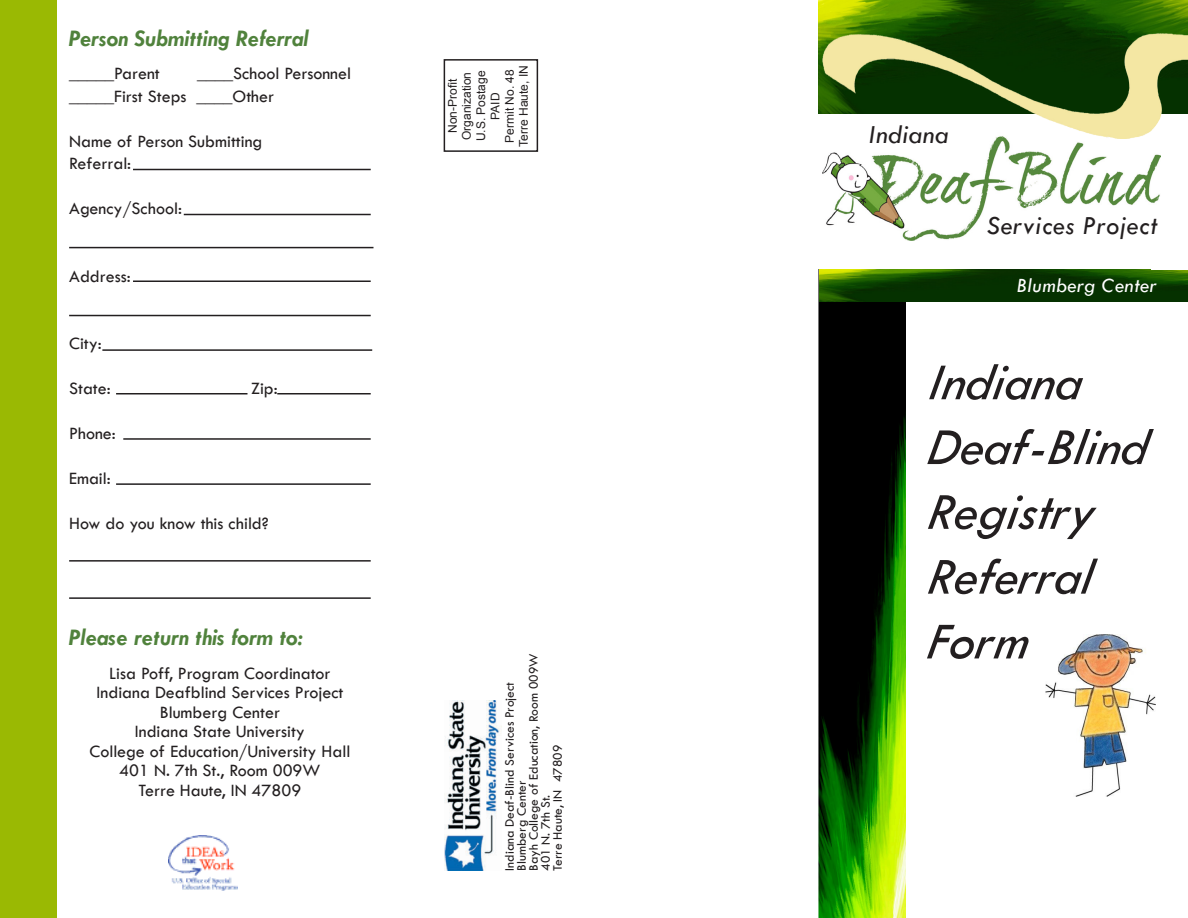
<style>
.page{position:relative;width:1188px;height:918px;background:#fff}
.page>*{position:absolute;margin:0;border:0;box-sizing:border-box;transform-origin:0 0}
.t1{font:italic 54px/64.8px "Tw Cen";color:#231f20}
.t2{font:italic 27px "Tw Cen";letter-spacing:.02em;color:#231f20}
.t3{font:italic 700 24px "Tw Cen";color:#50823c}
.t4{font:italic 21px "Tw Cen";letter-spacing:.02em;color:#fff}
.t5{font:18px "Tw Cen";color:#231f20}
.t6{font:13.5px "Tw Cen";color:#231f20}
.t7{font:12px "Arial";color:#231f20}
</style>
<div class="page">
<hr style="left:133px;top:169px;width:238px;height:1px;background:#231f20">
<hr style="left:184px;top:214px;width:187px;height:1px;background:#231f20">
<hr style="left:133px;top:280px;width:238px;height:2px;background:#231f20">
<hr style="left:69px;top:315px;width:302px;height:1px;background:#231f20">
<hr style="left:102px;top:349px;width:270px;height:2px;background:#231f20">
<hr style="left:116px;top:393px;width:132px;height:1px;background:#231f20">
<hr style="left:277px;top:393px;width:94px;height:1px;background:#231f20">
<hr style="left:123px;top:438px;width:248px;height:2px;background:#231f20">
<hr style="left:116px;top:483px;width:255px;height:2px;background:#231f20">
<hr style="left:69px;top:560px;width:302px;height:2px;background:#231f20">
<hr style="left:69px;top:597px;width:302px;height:2px;background:#231f20">
<div style="left:444px;top:59px;width:94px;height:93px;border:2px solid #231f20"></div>
<img style="left:169px;top:835px;width:68px;height:56px">
<img style="left:819px;top:301px;width:87px;height:617px">
<img style="left:819px;top:270px;width:369px;height:31px">
<img style="left:823px;top:138px;width:338px;height:103px">
<img style="left:819px;top:0;width:369px;height:113px">
<img style="left:823px;top:32px;width:365px;height:106px">
<img style="left:444px;top:700px;width:57px;height:171px">
<hr style="left:69px;top:247px;width:304px;height:1px;background:#231f20">
<div style="left:0;top:0;width:56px;height:918px;background:#9ab903"></div>
<img style="left:1045px;top:634px;width:110px;height:163px">
<p class="t3" style="left:69px;top:24px;width:241px">Person Submitting Referral</p>
<p class="t5" style="left:69px;top:63px;width:92px">_____Parent</p>
<p class="t5" style="left:197px;top:63px;width:156px">____School Personnel</p>
<p class="t5" style="left:69px;top:85px;width:207px">_____First Steps ____Other</p>
<p class="t5" style="left:69px;top:130px;width:195px">Name of Person Submitting</p>
<p class="t5" style="left:69px;top:153px;width:64px">Referral:</p>
<p class="t5" style="left:69px;top:198px;width:114px">Agency/School:</p>
<p class="t5" style="left:69px;top:265px;width:63px">Address:</p>
<p class="t5" style="left:69px;top:333px;width:34px">City:</p>
<p class="t5" style="left:69px;top:378px;width:43px">State:</p>
<p class="t5" style="left:251px;top:378px;width:28px">Zip:</p>
<p class="t5" style="left:69px;top:423px;width:48px">Phone:</p>
<p class="t5" style="left:69px;top:468px;width:43px">Email:</p>
<p class="t5" style="left:69px;top:513px;width:201px">How do you know this child?</p>
<p class="t3" style="left:69px;top:623px;width:235px">Please return this form to:</p>
<p class="t5" style="left:109px;top:662px;width:223px">Lisa Poff, Program Coordinator</p>
<p class="t5" style="left:97px;top:682px;width:248px">Indiana Deafblind Services Project</p>
<p class="t5" style="left:160px;top:701px;width:122px">Blumberg Center</p>
<p class="t5" style="left:135px;top:721px;width:172px">Indiana State University</p>
<p class="t5" style="left:90px;top:740px;width:262px">College of Education/University Hall</p>
<p class="t5" style="left:119px;top:760px;width:203px">401 N. 7th St., Room 009W</p>
<p class="t5" style="left:139px;top:779px;width:164px">Terre Haute, IN 47809</p>
<p class="t7" style="left:502px;top:143px;width:75px;rotate:-90deg">Permit No. 48</p>
<p class="t7" style="left:516px;top:147px;width:83px;rotate:-90deg">Terre Haute, IN</p>
<p class="t7" style="left:445px;top:133px;width:56px;rotate:-90deg">Non-Profit</p>
<p class="t7" style="left:459px;top:140px;width:70px;rotate:-90deg">Organization</p>
<p class="t7" style="left:473px;top:141px;width:72px;rotate:-90deg">U.S. Postage</p>
<p class="t7" style="left:487px;top:120px;width:29px;rotate:-90deg">PAID</p>
<p class="t6" style="left:526px;top:871px;width:219px;rotate:-90deg">Bayh College of Education, Room 009W</p>
<p class="t6" style="left:502px;top:871px;width:190px;rotate:-90deg">Indiana Deaf-Blind Services Project</p>
<p class="t6" style="left:550px;top:871px;width:127px;rotate:-90deg">Terre Haute, IN 47809</p>
<p class="t6" style="left:514px;top:871px;width:92px;rotate:-90deg">Blumberg Center</p>
<p class="t6" style="left:538px;top:871px;width:77px;rotate:-90deg">401 N. 7th St.</p>
<p class="t2" style="left:868px;top:119px;width:82px">Indiana</p>
<p class="t2" style="left:987px;top:209px;width:172px">Services Project</p>
<p class="t4" style="left:1017px;top:272px;width:142px">Blumberg Center</p>
<p class="t1" style="left:925px;top:349px;width:235px">Indiana<br>Deaf-Blind<br>Registry<br>Referral<br>Form</p>
</div>
